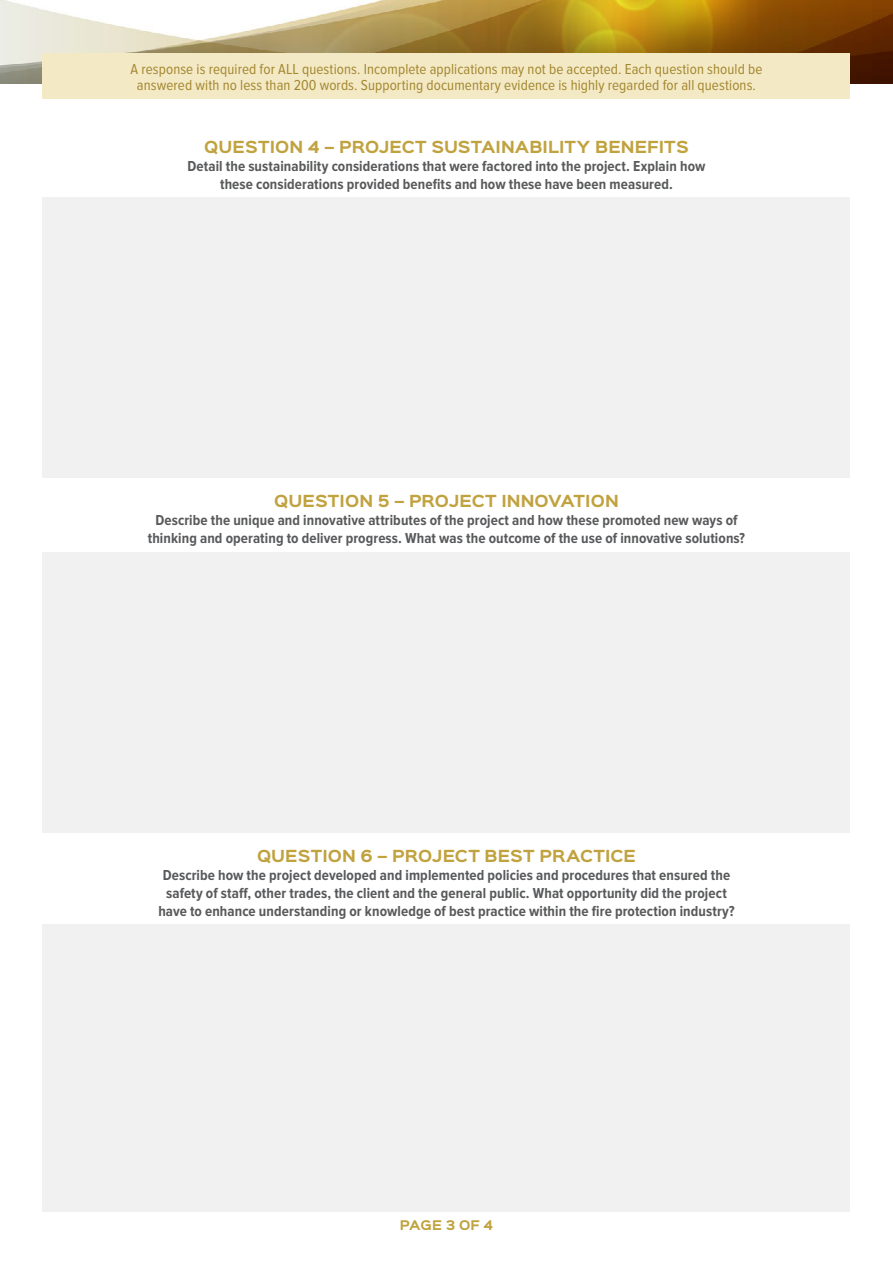
<style>
.page{position:relative;width:893px;height:1263px;background:#fff}
.page>*{position:absolute;margin:0;border:0;box-sizing:border-box;transform-origin:0 0}
.t1{font:700 15px/18px "Proxima Nova Cond";letter-spacing:.005em;color:#58595b;text-align:center}
.t2{font:15px/16.5px "Proxima Nova Cond";letter-spacing:.005em;color:#a2872f;text-align:center}
.t3{font:700 15px "Sinkin Sans 700";letter-spacing:.005em;color:#c0a23f}
.t4{font:700 12px "Sinkin Sans 700";letter-spacing:-.005em;color:#c0a23f}
</style>
<div class="page">
<div style="left:43px;top:198px;width:807px;height:280px;background:#f1f1f2"></div>
<div style="left:43px;top:552px;width:807px;height:280px;background:#f1f1f2"></div>
<div style="left:43px;top:924px;width:807px;height:288px;background:#f1f1f2"></div>
<img style="left:0;top:0;width:893px;height:83px">
<div style="left:43px;top:53px;width:807px;height:46px;background:#f4e9c5"></div>
<p class="t2" style="left:130px;top:61px;width:633px">A response is required for ALL questions. Incomplete applications may not be accepted. Each question should be answered with no less than 200 words. Supporting documentary evidence is highly regarded for all questions.</p>
<p class="t3" style="left:204px;top:139px;width:486px">QUESTION 4 – PROJECT SUSTAINABILITY BENEFITS</p>
<p class="t1" style="left:188px;top:158px;width:519px">Detail the sustainability considerations that were factored into the project. Explain how these considerations provided benefits and how these have been measured.</p>
<p class="t3" style="left:274px;top:493px;width:346px">QUESTION 5 – PROJECT INNOVATION</p>
<p class="t1" style="left:148px;top:512px;width:599px">Describe the unique and innovative attributes of the project and how these promoted new ways of thinking and operating to deliver progress. What was the outcome of the use of innovative solutions?</p>
<p class="t3" style="left:257px;top:848px;width:380px">QUESTION 6 – PROJECT BEST PRACTICE</p>
<p class="t1" style="left:158px;top:866px;width:578px">Describe how the project developed and implemented policies and procedures that ensured the safety of staff, other trades, the client and the general public. What opportunity did the project have to enhance understanding or knowledge of best practice within the fire protection industry?</p>
<p class="t4" style="left:400px;top:1219px;width:95px">PAGE 3 OF 4</p>
</div>
